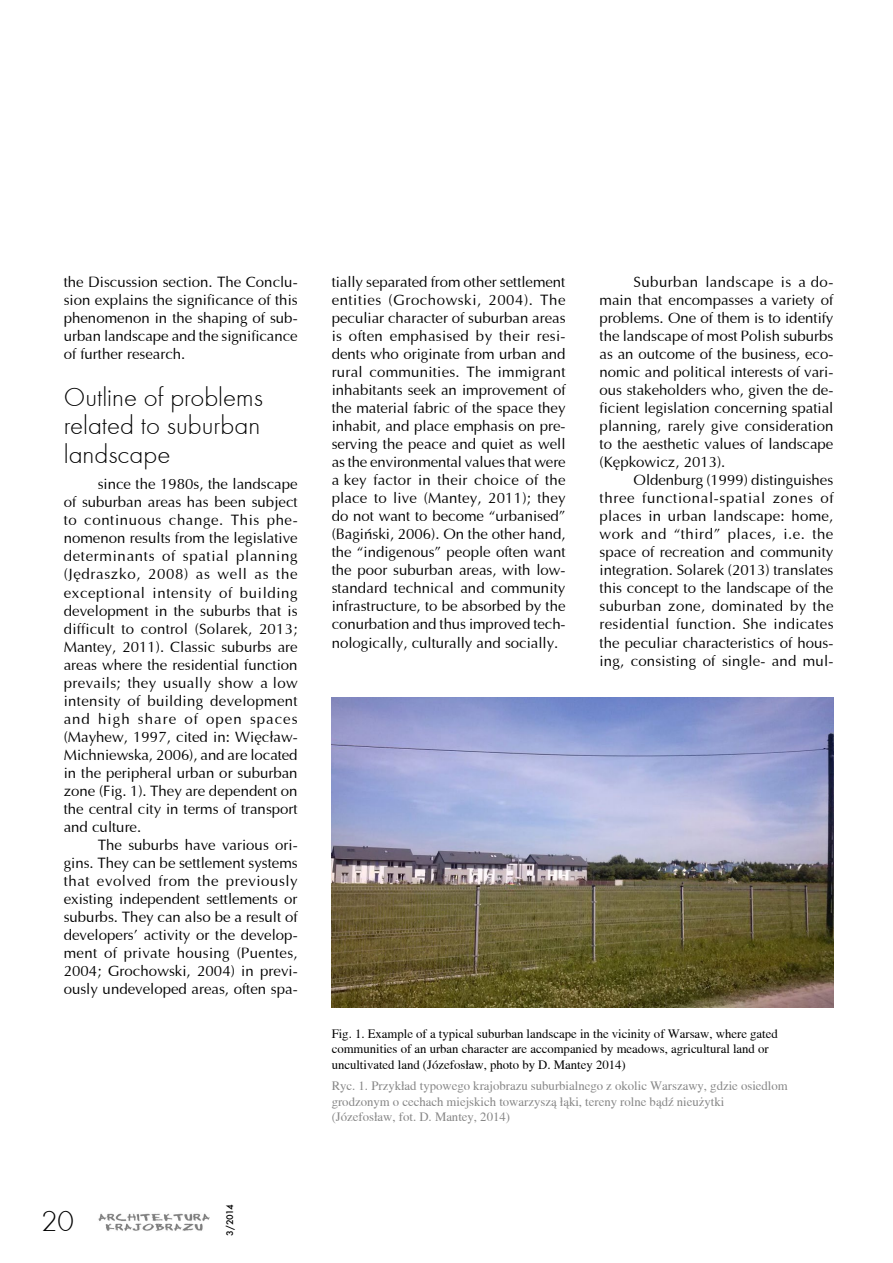
<style>
.page{position:relative;width:893px;height:1263px;background:#fff}
.page>*{position:absolute;margin:0;border:0;box-sizing:border-box;transform-origin:0 0}
.t1{font:30px "Futura TEE Ligh";color:#000}
.t2{font:27px/28.5px "Futura TEE Ligh";color:#000;text-align:justify}
.t3{font:15px/18px "Ottawa";color:#000;text-align:justify}
.t4{font:12.75px/15.3px "Toronto";color:#000}
.t5{font:12.75px/15.3px "Toronto";color:#878787}
.t6{font:500 10.05px "Futura TEE";color:#000}
</style>
<div class="page">
<img style="left:98px;top:1213px;width:111px;height:18px">
<img style="left:332px;top:697px;width:501px;height:311px">
<p class="t3" style="left:64px;top:273px;width:235px">the Discussion section. The Conclu&shy;sion explains the significance of this phenomenon in the shaping of sub&shy;urban landscape and the significance of further research.</p>
<h2 class="t2" style="left:64px;top:383px;width:201px">Outline of problems related to suburban landscape</h2>
<p class="t3" style="left:64px;top:475px;width:235px;text-indent:34px">since the 1980s, the landscape of suburban areas has been subject to continuous change. This phe&shy;nomenon results from the legislative determinants of spatial planning (Jędraszko, 2008) as well as the exceptional intensity of building development in the suburbs that is difficult to control (Solarek, 2013; Mantey, 2011). Classic suburbs are areas where the residential function prevails; they usually show a low intensity of building development and high share of open spaces (Mayhew, 1997, cited in: Więcław-Michniewska, 2006), and are located in the peripheral urban or suburban zone (Fig. 1). They are dependent on the central city in terms of transport and culture.</p>
<p class="t3" style="left:64px;top:835px;width:235px;text-indent:34px">The suburbs have various ori&shy;gins. They can be settlement systems that evolved from the previously existing independent settlements or suburbs. They can also be a result of developers’ activity or the develop&shy;ment of private housing (Puentes, 2004; Grochowski, 2004) in previ&shy;ously undeveloped areas, often spa-</p>
<h1 class="t1" style="left:41px;top:1204px;width:34px">20</h1>
<p class="t6" style="left:224px;top:1236px;width:33px;rotate:-90deg">3/2014</p>
<p class="t3" style="left:332px;top:273px;width:236px">tially separated from other settlement entities (Grochowski, 2004). The peculiar character of suburban areas is often emphasised by their resi&shy;dents who originate from urban and rural communities. The immigrant inhabitants seek an improvement of the material fabric of the space they inhabit, and place emphasis on pre&shy;serving the peace and quiet as well as the environmental values that were a key factor in their choice of the place to live (Mantey, 2011); they do not want to become “urbanised” (Bagiński, 2006). On the other hand, the “indigenous” people often want the poor suburban areas, with low&shy;standard technical and community infrastructure, to be absorbed by the conurbation and thus improved tech&shy;nologically, culturally and socially.</p>
<p class="t3" style="left:600px;top:273px;width:235px;text-indent:34px">Suburban landscape is a do&shy;main that encompasses a variety of problems. One of them is to identify the landscape of most Polish suburbs as an outcome of the business, eco&shy;nomic and political interests of vari&shy;ous stakeholders who, given the de&shy;ficient legislation concerning spatial planning, rarely give consideration to the aesthetic values of landscape (Kępkowicz, 2013).</p>
<p class="t3" style="left:600px;top:471px;width:236px;text-indent:34px">Oldenburg (1999) distinguishes three functional-spatial zones of places in urban landscape: home, work and “third” places, i.e. the space of recreation and community integration. Solarek (2013) translates this concept to the landscape of the suburban zone, dominated by the residential function. She indicates the peculiar characteristics of hous&shy;ing, consisting of single- and mul-</p>
<p class="t4" style="left:332px;top:1026px;width:448px">Fig. 1. Example of a typical suburban landscape in the vicinity of Warsaw, where gated communities of an urban character are accompanied by meadows, agricultural land or uncultivated land (Józefosław, photo by D. Mantey 2014)</p>
<p class="t5" style="left:332px;top:1078px;width:458px">Ryc. 1. Przykład typowego krajobrazu suburbialnego z okolic Warszawy, gdzie osiedlom grodzonym o cechach miejskich towarzyszą łąki, tereny rolne bądź nieużytki (Józefosław, fot. D. Mantey, 2014)</p>
</div>
